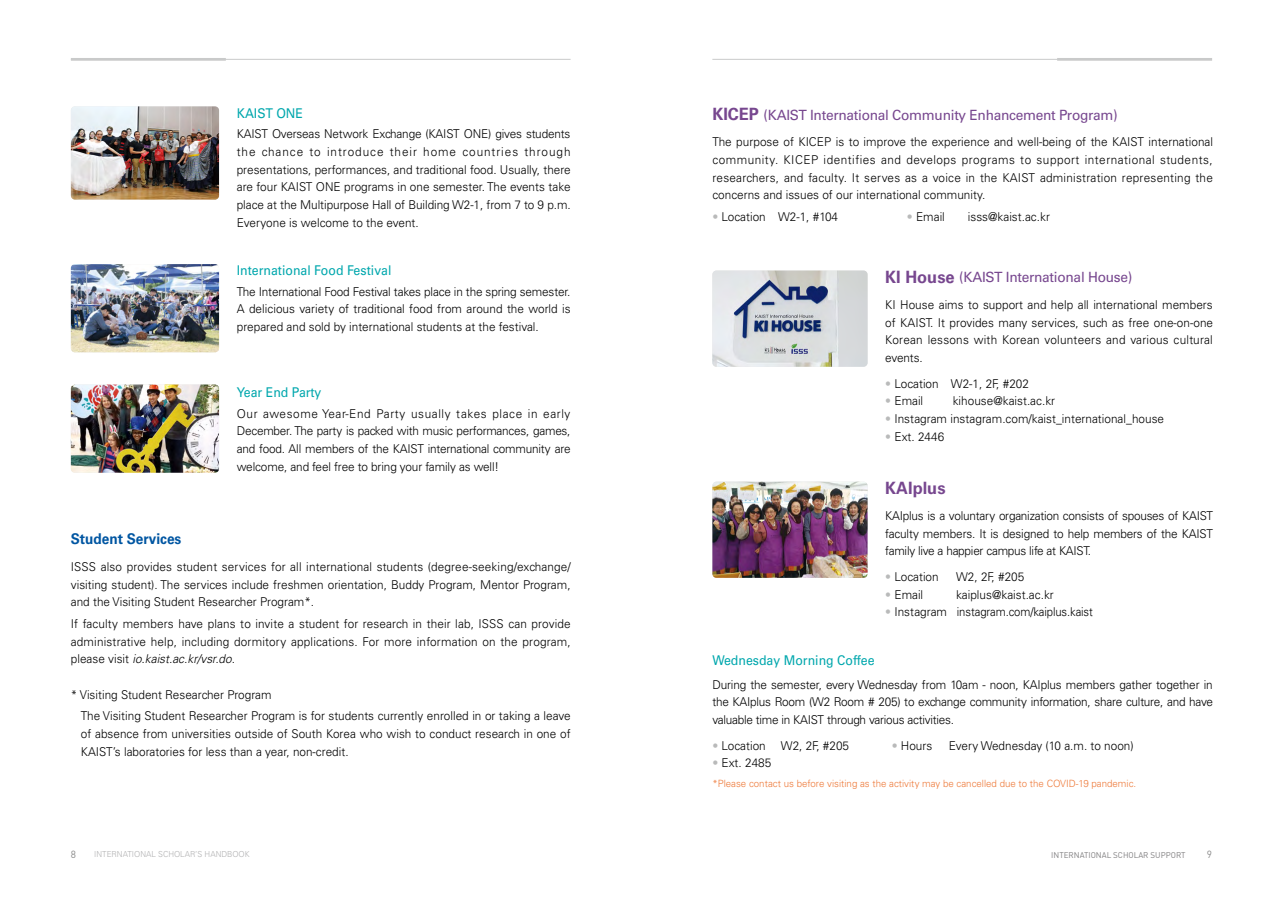
<style>
.page{position:relative;width:1283px;height:908px;background:#fff}
.page>*{position:absolute;margin:0;border:0;box-sizing:border-box;transform-origin:0 0}
.t1{font:700 17px "Univers LT Std";color:#77478f}
.t2{font:700 14.88px "Univers LT Std";color:#0056a2;scale:.92 1}
.t3{font:14.12px "Univers LT Std";letter-spacing:-.02em;color:#77478f}
.t4{font:13.38px "Univers LT Std";color:#00a7ad;scale:.92 1}
.t5{font:300 12.12px/17.6px "Univers LT Std";color:#000;text-align:justify}
.t6{font:10.25px "DIN";color:#898989}
.t7{font:300 10px "Univers LT Std";color:#ee7a3a}
.t8{font:300 8.25px "Univers LT Std";color:#b1b1b2}
.t9{font:8.25px "DIN";color:#807f80}
.s1{font-style:italic}
.s2{font-weight:700;font-size:17px}
.s3{color:#b9baba}
</style>
<div class="page">
<hr style="left:71px;top:59px;width:499px;height:1px;background:#c9caca">
<hr style="left:712px;top:59px;width:477px;height:1px;background:#c9caca">
<hr style="left:71px;top:58px;width:155px;height:3px;background:#c9caca">
<hr style="left:1057px;top:58px;width:155px;height:3px;background:#c9caca">
<img style="left:71px;top:106px;width:148px;height:93px">
<img style="left:71px;top:264px;width:148px;height:88px">
<img style="left:71px;top:384px;width:148px;height:88px">
<img style="left:712px;top:481px;width:155px;height:96px">
<img style="left:712px;top:270px;width:155px;height:96px">
<p class="t4" style="left:237px;top:105px;width:74px">KAIST ONE</p>
<p class="t5" style="left:237px;top:125px;width:336px">KAIST Overseas Network Exchange (KAIST ONE) gives students the chance to introduce their home countries through presentations, performances, and traditional food. Usually, there are four KAIST ONE programs in one semester. The events take place at the Multipurpose Hall of Building W2-1, from 7 to 9 p.m.<br>Everyone is welcome to the event.</p>
<p class="t4" style="left:237px;top:262px;width:170px">International Food Festival</p>
<p class="t5" style="left:237px;top:282px;width:335px">The International Food Festival takes place in the spring semester.<br>A delicious variety of traditional food from around the world is prepared and sold by international students at the festival.</p>
<p class="t4" style="left:237px;top:384px;width:93px">Year End Party</p>
<p class="t5" style="left:237px;top:404px;width:335px">Our awesome Year-End Party usually takes place in early December. The party is packed with music performances, games, and food. All members of the KAIST international community are welcome, and feel free to bring your family as well!</p>
<p class="t2" style="left:71px;top:529px;width:122px">Student Services</p>
<p class="t5" style="left:71px;top:557px;width:501px">ISSS also provides student services for all international students (degree-seeking/exchange/ visiting student). The services include freshmen orientation, Buddy Program, Mentor Program, and the Visiting Student Researcher Program*.</p>
<p class="t5" style="left:71px;top:614px;width:501px">If faculty members have plans to invite a student for research in their lab, ISSS can provide administrative help, including dormitory applications. For more information on the program, please visit <span class="s1">io.kaist.ac.kr/vsr.do</span>.</p>
<p class="t5" style="left:81px;top:683px;width:491px;line-height:21.6px;text-indent:-10px">* Visiting Student Researcher Program<br>The Visiting Student Researcher Program is for students currently enrolled in or taking a leave</p>
<p class="t5" style="left:81px;top:724px;width:491px">of absence from universities outside of South Korea who wish to conduct research in one of<br>KAIST’s laboratories for less than a year, non-credit.</p>
<p class="t3" style="left:712px;top:106px;width:407px"><span class="s2">KICEP</span> (KAIST International Community Enhancement Program)</p>
<p class="t5" style="left:712px;top:133px;width:502px">The purpose of KICEP is to improve the experience and well-being of the KAIST international community. KICEP identifies and develops programs to support international students, researchers, and faculty. It serves as a voice in the KAIST administration representing the concerns and issues of our international community.</p>
<p class="t5" style="left:712px;top:208px;width:127px"><span class="s3">•</span> Location W2-1, #104</p>
<p class="t5" style="left:907px;top:208px;width:39px"><span class="s3">•</span> Email</p>
<p class="t5" style="left:968px;top:208px;width:84px">isss@kaist.ac.kr</p>
<p class="t3" style="left:885px;top:269px;width:249px"><span class="s2">KI House</span> (KAIST International House)</p>
<p class="t5" style="left:885px;top:296px;width:329px">KI House aims to support and help all international members of KAIST. It provides many services, such as free one-on-one Korean lessons with Korean volunteers and various cultural events.</p>
<p class="t5" style="left:885px;top:374px;width:145px"><span class="s3">•</span> Location W2-1, 2F, #202</p>
<p class="t5" style="left:885px;top:392px;width:39px"><span class="s3">•</span> Email</p>
<p class="t5" style="left:953px;top:392px;width:104px">kihouse@kaist.ac.kr</p>
<p class="t5" style="left:885px;top:409px;width:280px"><span class="s3">•</span> Instagram instagram.com/kaist_international_house</p>
<p class="t5" style="left:885px;top:427px;width:60px"><span class="s3">•</span> Ext. 2446</p>
<h1 class="t1" style="left:885px;top:478px;width:62px">KAIplus</h1>
<p class="t5" style="left:885px;top:506px;width:329px">KAIplus is a voluntary organization consists of spouses of KAIST faculty members. It is designed to help members of the KAIST family live a happier campus life at KAIST.</p>
<p class="t5" style="left:885px;top:567px;width:55px"><span class="s3">•</span> Location</p>
<p class="t5" style="left:956px;top:567px;width:70px">W2, 2F, #205</p>
<p class="t5" style="left:885px;top:585px;width:39px"><span class="s3">•</span> Email</p>
<p class="t5" style="left:956px;top:585px;width:99px">kaiplus@kaist.ac.kr</p>
<p class="t5" style="left:885px;top:603px;width:209px"><span class="s3">•</span> Instagram instagram.com/kaiplus.kaist</p>
<p class="t4" style="left:712px;top:651px;width:178px">Wednesday Morning Coffee</p>
<p class="t5" style="left:712px;top:675px;width:502px">During the semester, every Wednesday from 10am - noon, KAIplus members gather together in the KAIplus Room (W2 Room # 205) to exchange community information, share culture, and have valuable time in KAIST through various activities.</p>
<p class="t5" style="left:712px;top:736px;width:138px"><span class="s3">•</span> Location W2, 2F, #205</p>
<p class="t5" style="left:891px;top:736px;width:42px"><span class="s3">•</span> Hours</p>
<p class="t5" style="left:948px;top:736px;width:187px">Every Wednesday (10 a.m. to noon)</p>
<p class="t5" style="left:712px;top:754px;width:60px"><span class="s3">•</span> Ext. 2485</p>
<p class="t7" style="left:712px;top:776px;width:425px">*Please contact us before visiting as the activity may be cancelled due to the COVID-19 pandemic.</p>
<p class="t6" style="left:71px;top:847px;width:7px">8</p>
<p class="t8" style="left:94px;top:849px;width:157px">INTERNATIONAL SCHOLAR’S HANDBOOK</p>
<p class="t9" style="left:1051px;top:849px;width:136px">INTERNATIONAL SCHOLAR SUPPORT</p>
<p class="t6" style="left:1207px;top:847px;width:7px">9</p>
</div>
